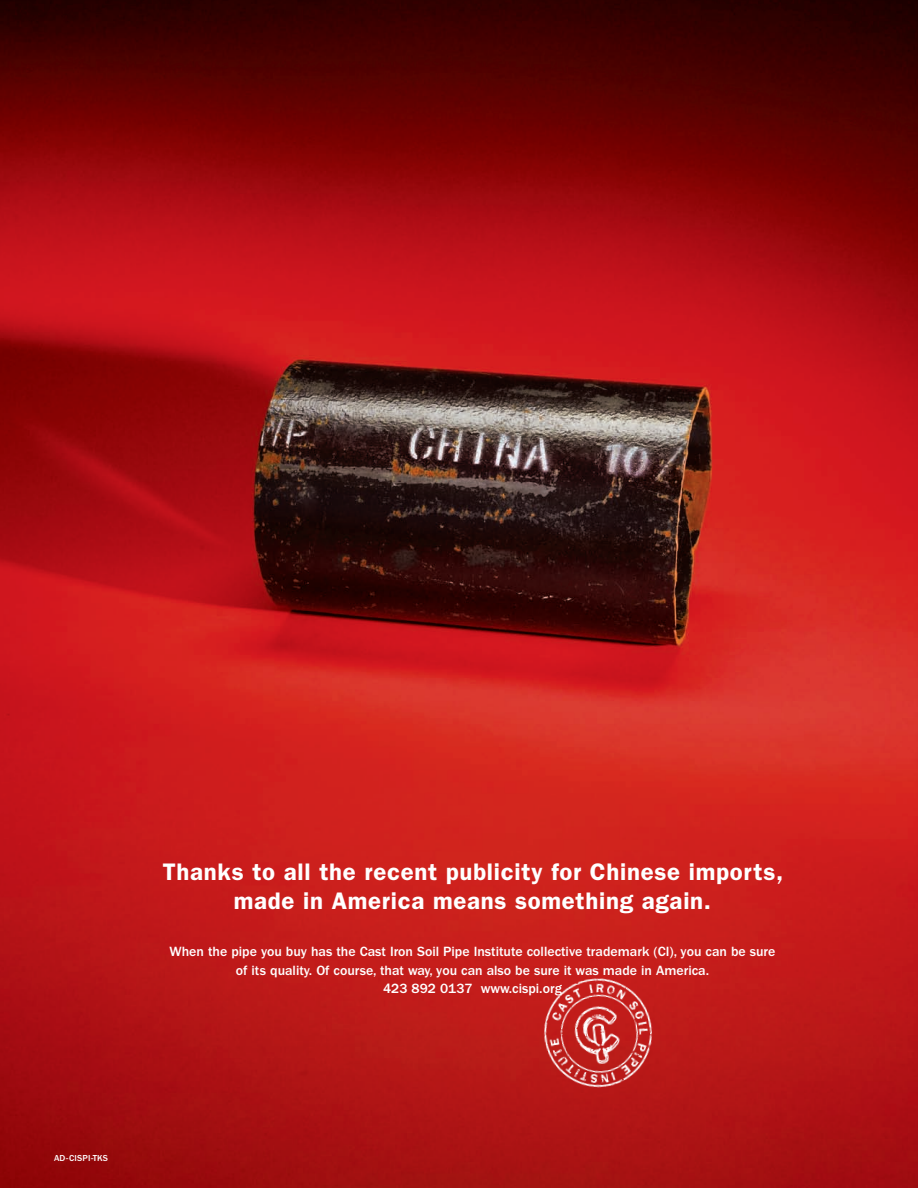
<style>
.page{position:relative;width:918px;height:1188px;background:#fff}
.page>*{position:absolute;margin:0;border:0;box-sizing:border-box;transform-origin:0 0}
.t1{font:600 24px/28.8px "ITC Franklin Gothic Std";letter-spacing:.03em;color:#fff;text-align:center}
.t2{font:500 13.8px/18.8px "ITC Franklin Gothic Std";color:#fff;text-align:center}
.t3{font:500 9px "ITC Franklin Gothic Std";letter-spacing:.025em;color:#fff}
</style>
<div class="page">
<img style="left:0;top:0;width:918px;height:1188px">
<img style="left:520px;top:943px;width:155px;height:171px">
<h1 class="t1" style="left:163px;top:858px;width:622px">Thanks to all the recent publicity for Chinese imports, made in America means something again.</h1>
<p class="t2" style="left:170px;top:942px;width:607px">When the pipe you buy has the Cast Iron Soil Pipe Institute collective trademark (CI), you can be sure of its quality. Of course, that way, you can also be sure it was made in America.<br>423 892 0137 www.cispi.org</p>
<p class="t3" style="left:54px;top:1153px;width:56px">AD-CISPI-TKS</p>
</div>
